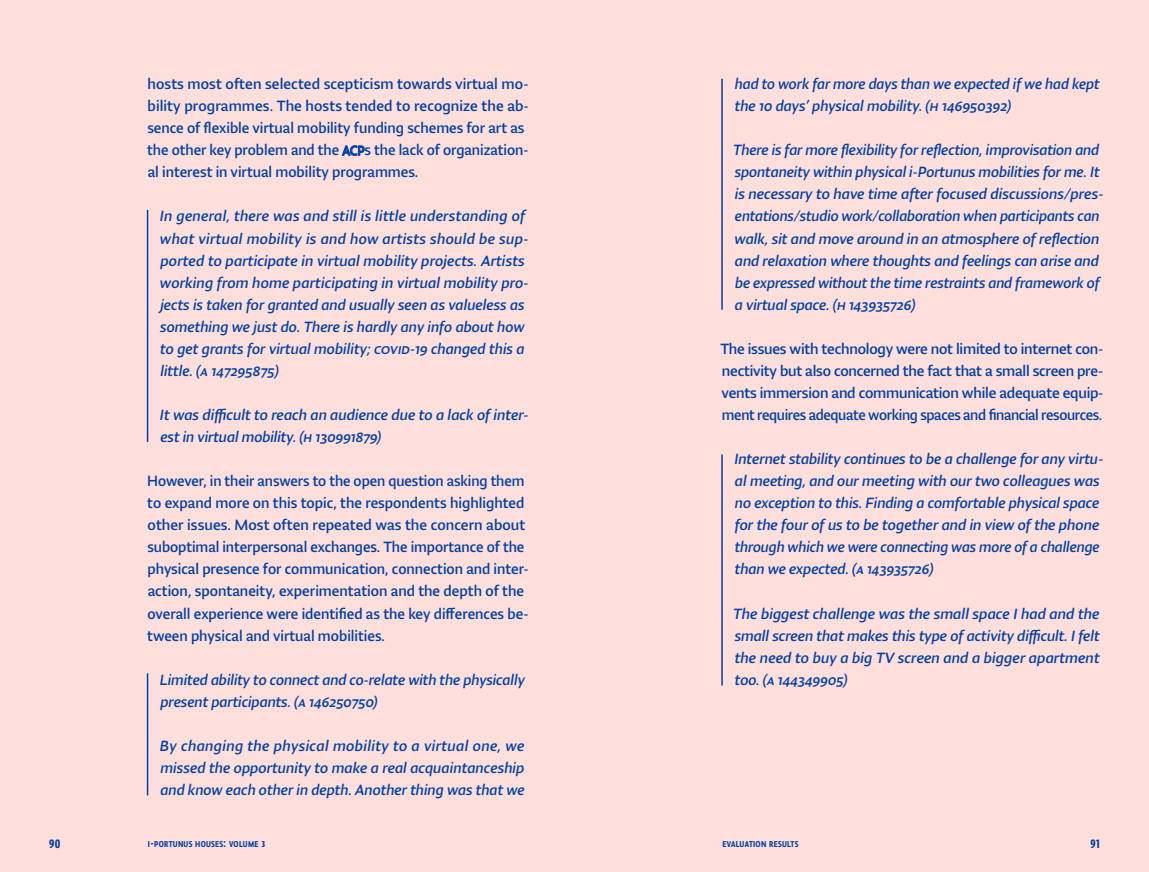
<style>
.page{position:relative;width:1149px;height:872px;background:#fff}
.page>*{position:absolute;margin:0;border:0;box-sizing:border-box;transform-origin:0 0}
.V1_-_TEKUĆI_TEKST{font:italic 16.5px/22px "Lumin Sans Std";letter-spacing:-.005em;color:#0040a6}
.V1_-_TEKUĆI_TEKST-2{font:16.5px/22px "Lumin Sans Std";color:#0040a6}
.t1{font:500 13.5px "Lumin Sans Cond";color:#0040a6}
.t2{font:500 9.45px "Lumin Sans Cond";letter-spacing:.03em;color:#0040a6}
.s1{font-size:15px}
.s2{font-size:13.5px}
.s3{font-family:"Lumin Sans Cond Std Bld";font-weight:400;font-size:9.6px}
</style>
<div class="page">
<div style="left:0;top:0;width:1148px;height:872px;background:#ffdfdb"></div>
<hr style="left:147px;top:210px;width:1px;height:232px;background:#0040a6">
<hr style="left:147px;top:673px;width:1px;height:122px;background:#0040a6">
<hr style="left:721px;top:79px;width:1px;height:231px;background:#0040a6">
<hr style="left:721px;top:454px;width:1px;height:231px;background:#0040a6">
<p class="V1_-_TEKUĆI_TEKST-2" style="left:147px;top:73px;width:383px">hosts most often selected scepticism towards virtual mo&shy;bility programmes. The hosts tended to recognize the ab&shy;sence of flexible virtual mobility funding schemes for art as the other key problem and the <span class="s1">ACP</span>s the lack of organization&shy;al interest in virtual mobility programmes.</p>
<p class="V1_-_TEKUĆI_TEKST" style="left:160px;top:205px;width:370px">In general, there was and still is little understanding of what virtual mobility is and how artists should be sup&shy;ported to participate in virtual mobility projects. Artists working from home participating in virtual mobility pro&shy;jects is taken for granted and usually seen as valueless as something we just do. There is hardly any info about how to get grants for virtual mobility; covid-19 changed this a little. (a 147295875)</p>
<p class="V1_-_TEKUĆI_TEKST" style="left:160px;top:404px;width:370px">It was difficult to reach an audience due to a lack of inter&shy;est in virtual mobility. (h 130991879)</p>
<p class="V1_-_TEKUĆI_TEKST-2" style="left:147px;top:470px;width:383px">However, in their answers to the open question asking them to expand more on this topic, the respondents highlighted other issues. Most often repeated was the concern about suboptimal interpersonal exchanges. The importance of the physical presence for communication, connection and inter&shy;action, spontaneity, experimentation and the depth of the overall experience were identified as the key differences be&shy;tween physical and virtual mobilities.</p>
<p class="V1_-_TEKUĆI_TEKST" style="left:160px;top:668px;width:366px">Limited ability to connect and co-relate with the physically present participants. (a 146250750)</p>
<p class="V1_-_TEKUĆI_TEKST" style="left:160px;top:734px;width:366px;text-align:justify">By changing the physical mobility to a virtual one, we missed the opportunity to make a real acquaintanceship and know each other in depth. Another thing was that we</p>
<p class="V1_-_TEKUĆI_TEKST" style="left:734px;top:73px;width:366px">had to work far more days than we expected if we had kept the 10 days’ physical mobility. (h 146950392)</p>
<p class="V1_-_TEKUĆI_TEKST" style="left:732px;top:139px;width:372px">There is far more flexibility for reflection, improvisation and spontaneity within physical i-Portunus mobilities for me. It is necessary to have time after focused discussions/pres&shy;entations/studio work/collaboration when participants can walk, sit and move around in an atmosphere of reflection and relaxation where thoughts and feelings can arise and be expressed without the time restraints and framework of a virtual space. (h 143935726)</p>
<p class="V1_-_TEKUĆI_TEKST-2" style="left:720px;top:337px;width:384px;text-align:justify">The issues with technology were not limited to internet con&shy;nectivity but also concerned the fact that a small screen pre&shy;vents immersion and communication while adequate equip&shy;ment requires adequate working spaces and financial resources.</p>
<p class="V1_-_TEKUĆI_TEKST" style="left:734px;top:448px;width:370px">Internet stability continues to be a challenge for any virtu&shy;al meeting, and our meeting with our two colleagues was no exception to this. Finding a comfortable physical space for the four of us to be together and in view of the phone through which we were connecting was more of a challenge than we expected. (a 143935726)</p>
<p class="V1_-_TEKUĆI_TEKST" style="left:732px;top:602px;width:368px;text-align:justify">The biggest challenge was the small space I had and the small screen that makes this type of activity difficult. I felt the need to buy a big TV screen and a bigger apartment too. (a 144349905)</p>
<p class="t1" style="left:49px;top:836px;width:13px">90</p>
<p class="t2" style="left:148px;top:838px;width:119px">I<span class="s2">-</span>PORTUNUS HOUSES<span class="s2">:</span> VOLUME <span class="s3">3</span></p>
<p class="t1" style="left:1089px;top:836px;width:11px">91</p>
<p class="t2" style="left:722px;top:838px;width:78px">EVALUATION RESULTS</p>
</div>
